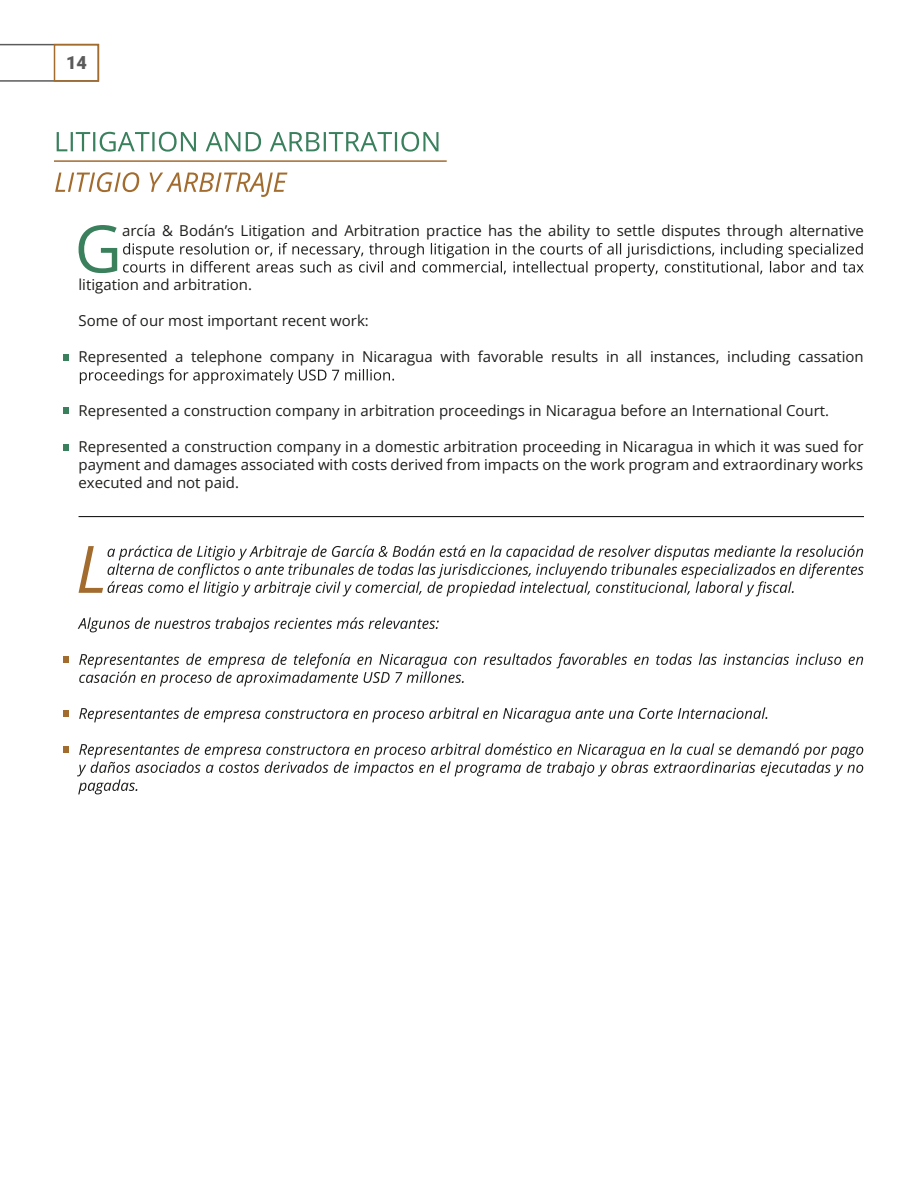
<style>
.page{position:relative;width:918px;height:1188px;background:#fff}
.page>*{position:absolute;margin:0;border:0;box-sizing:border-box;transform-origin:0 0}
.t1{font:65.4px "Open Sans";color:#3a805d}
.t2{font:italic 65.4px "Open Sans";color:#a26c2f}
.t3{font:900 18px "Roboto";color:#5b5b5b}
.t4{font:15px/18px "Open Sans";color:#1d1d1b;text-align:justify}
</style>
<div class="page">
<svg style="left:123px;top:243px;width:741px;height:33px"></svg>
<svg style="left:80px;top:369px;width:314px;height:15px"></svg>
<svg style="left:108px;top:545px;width:756px;height:51px"></svg>
<svg style="left:78px;top:617px;width:361px;height:15px"></svg>
<svg style="left:79px;top:653px;width:784px;height:33px"></svg>
<svg style="left:79px;top:707px;width:688px;height:15px"></svg>
<svg style="left:77px;top:743px;width:786px;height:51px"></svg>
<svg style="left:57px;top:132px;width:381px;height:20px"></svg>
<svg style="left:55px;top:172px;width:232px;height:25px"></svg>
<hr style="left:54px;top:160px;width:393px;height:2px;background:#a26c2f">
<hr style="left:79px;top:516px;width:785px;height:1px;background:#000">
<div style="left:63px;top:354px;width:6px;height:7px;background:#3a805d"></div>
<svg style="left:63px;top:444px;width:6px;height:6px"></svg>
<svg style="left:63px;top:656px;width:6px;height:6px"></svg>
<div style="left:63px;top:710px;width:6px;height:7px;background:#a26c2f"></div>
<div style="left:63px;top:746px;width:6px;height:7px;background:#a26c2f"></div>
<svg style="left:63px;top:408px;width:6px;height:6px"></svg>
<svg style="left:0;top:43px;width:100px;height:39px"></svg>
<div style="left:54px;top:44px;width:45px;height:38px;border:2px solid #a26c2f"></div>
<p class="t3" style="left:66px;top:50px;width:22px">14</p>
<h1 class="t1" style="left:75px;top:204px;width:49px">G</h1>
<p class="t4" style="left:122px;top:222px;width:743px">arcía &amp; Bodán’s Litigation and Arbitration practice has the ability to settle disputes through alternative</p>
<p class="t4" style="left:79px;top:276px;width:175px">litigation and arbitration.</p>
<p class="t4" style="left:79px;top:312px;width:292px">Some of our most important recent work:</p>
<p class="t4" style="left:79px;top:348px;width:787px">Represented a telephone company in Nicaragua with favorable results in all instances, including cassation</p>
<p class="t4" style="left:79px;top:402px;width:752px">Represented a construction company in arbitration proceedings in Nicaragua before an International Court.</p>
<p class="t4" style="left:79px;top:438px;width:787px">Represented a construction company in a domestic arbitration proceeding in Nicaragua in which it was sued for payment and damages associated with costs derived from impacts on the work program and extraordinary works executed and not paid.</p>
<h1 class="t2" style="left:76px;top:524px;width:33px">L</h1>
</div>
